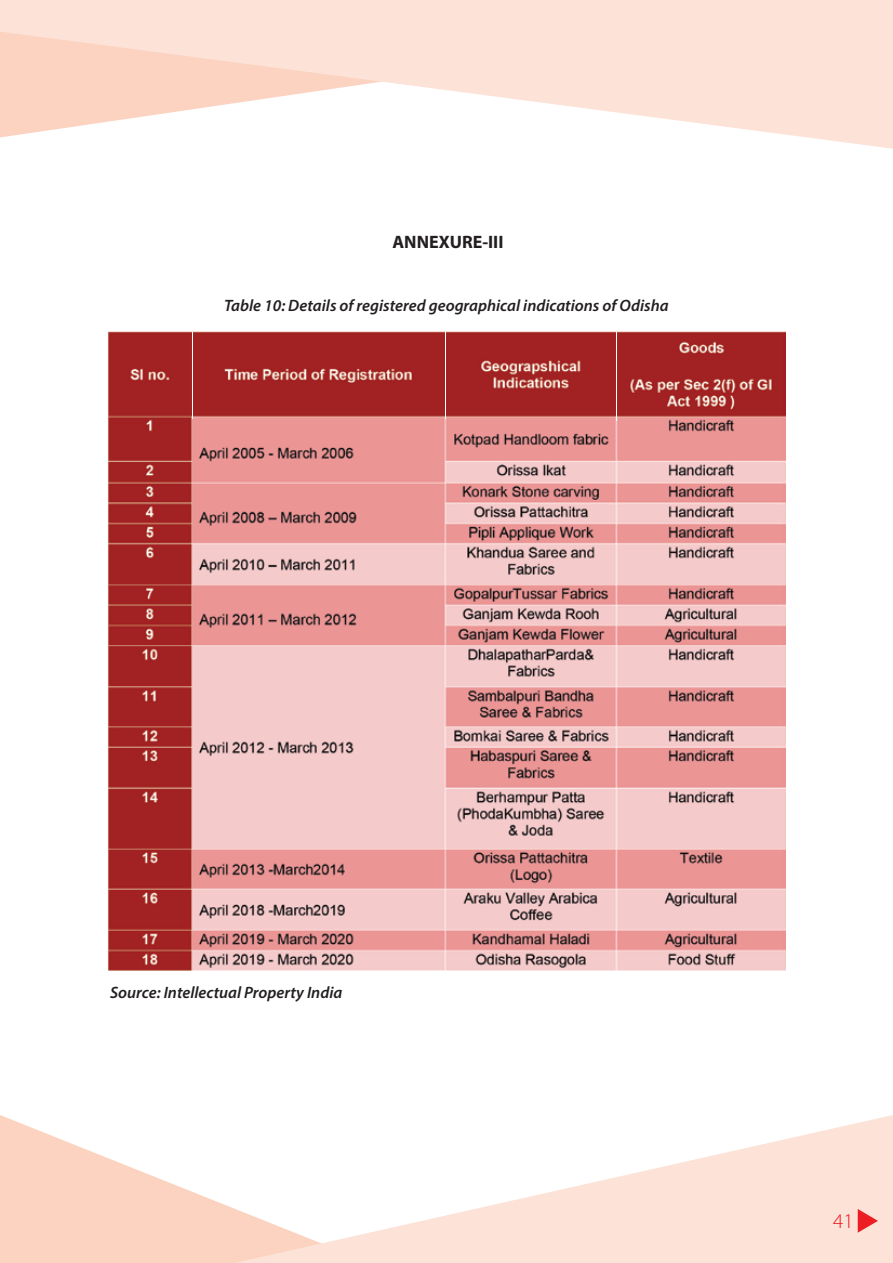
<style>
.page{position:relative;width:893px;height:1263px;background:#fff}
.page>*{position:absolute;margin:0;border:0;box-sizing:border-box;transform-origin:0 0}
.t1{font:300 21px "Myriad Pro";color:#ed1d24}
.t2{font:700 18px "Myriad Pro";color:#231f20}
.t3{font:italic 600 16.5px "Myriad Pro";color:#231f20}
</style>
<div class="page">
<svg style="left:0;top:0;width:893px;height:149px;fill:#fde3d7"></svg>
<svg style="left:0;top:1115px;width:234px;height:148px;fill:#fcd3c1"></svg>
<svg style="left:234px;top:1115px;width:659px;height:148px;fill:#fde3d7"></svg>
<svg style="left:858px;top:1209px;width:20px;height:24px"></svg>
<img style="left:108px;top:332px;width:677px;height:638px">
<hr style="left:192px;top:332px;width:1px;height:87px;background:#fff">
<hr style="left:445px;top:332px;width:1px;height:87px;background:#fff">
<hr style="left:616px;top:332px;width:1px;height:88px;background:#fff">
<p class="t2" style="left:392px;top:230px;width:113px">ANNEXURE-III</p>
<p class="t3" style="left:224px;top:295px;width:446px">Table 10: Details of registered geographical indications of Odisha</p>
<p class="t3" style="left:110px;top:982px;width:234px">Source: Intellectual Property India</p>
<p class="t1" style="left:833px;top:1208px;width:22px">41</p>
</div>
